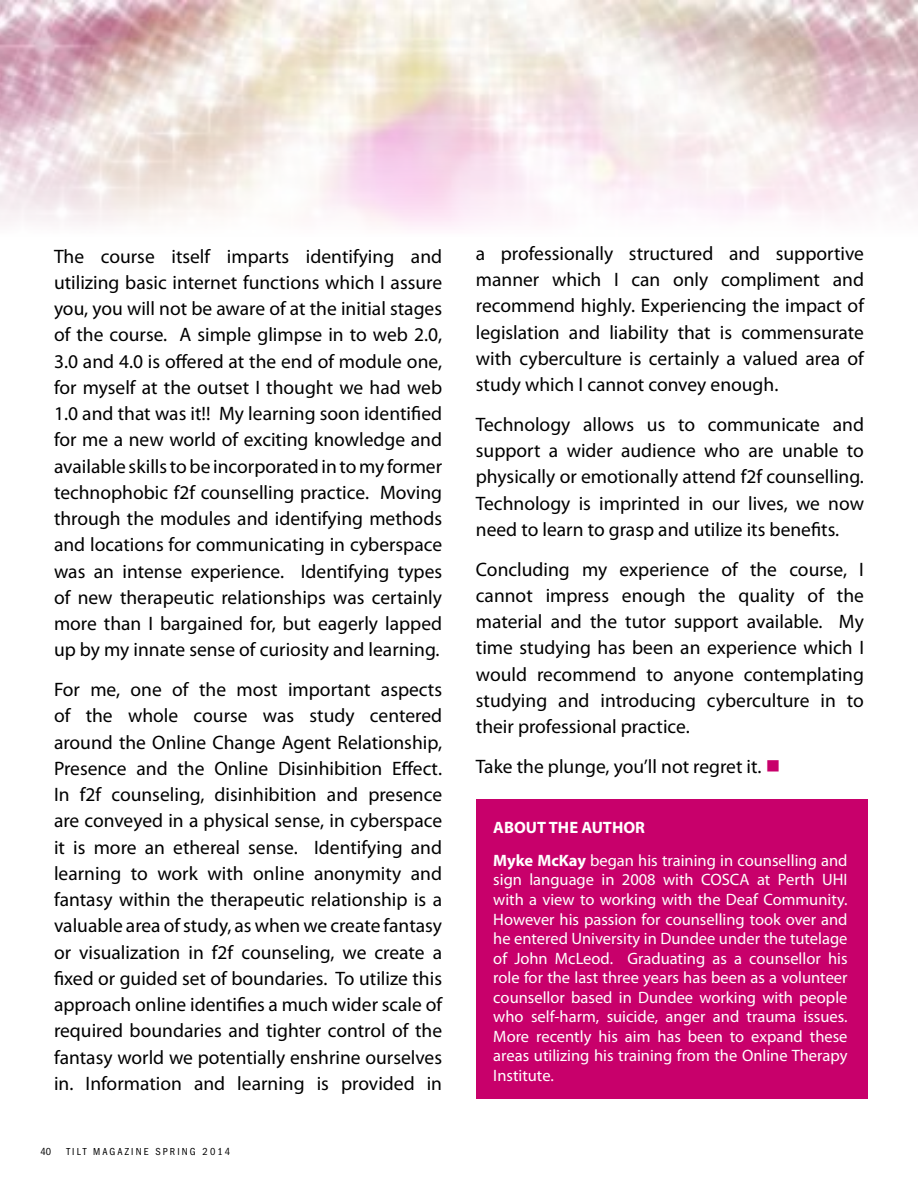
<style>
.page{position:relative;width:918px;height:1188px;background:#fff}
.page>*{position:absolute;margin:0;border:0;box-sizing:border-box;transform-origin:0 0}
.t1{font:19.5px/26.2px "Myriad Pro";color:#000;text-align:justify}
.t2{font:16.5px/19.5px "Myriad Pro";color:#fff}
.t3{font:condensed 10.5px "ITC Franklin Gothic Std";letter-spacing:.2em;color:#000}
.s1{color:#c8006b}
.s2{font-weight:700}
</style>
<div class="page">
<div style="left:476px;top:799px;width:391px;height:300px;background:#c8006b"></div>
<p class="t1" style="left:54px;top:243px;width:390px">The course itself imparts identifying and utilizing basic internet functions which I assure you, you will not be aware of at the initial stages of the course. A simple glimpse in to web 2.0, 3.0 and 4.0 is offered at the end of module one, for myself at the outset I thought we had web 1.0 and that was it!! My learning soon identified for me a new world of exciting knowledge and available skills to be incorporated in to my former technophobic f2f counselling practice. Moving through the modules and identifying methods and locations for communicating in cyberspace was an intense experience. Identifying types of new therapeutic relationships was certainly more than I bargained for, but eagerly lapped up by my innate sense of curiosity and learning.</p>
<p class="t1" style="left:54px;top:676px;width:390px">For me, one of the most important aspects of the whole course was study centered around the Online Change Agent Relationship, Presence and the Online Disinhibition Effect.<br>In f2f counseling, disinhibition and presence are conveyed in a physical sense, in cyberspace it is more an ethereal sense. Identifying and learning to work with online anonymity and fantasy within the therapeutic relationship is a valuable area of study, as when we create fantasy or visualization in f2f counseling, we create a fixed or guided set of boundaries. To utilize this approach online identifies a much wider scale of required boundaries and tighter control of the fantasy world we potentially enshrine ourselves in. Information and learning is provided in</p>
<p class="t3" style="left:40px;top:1145px;width:12px">40</p>
<p class="t3" style="left:66px;top:1145px;width:111px">TILT MAGAZINE SPRING</p>
<p class="t3" style="left:203px;top:1145px;width:29px">2014</p>
<p class="t1" style="left:476px;top:240px;width:390px">a professionally structured and supportive manner which I can only compliment and recommend highly. Experiencing the impact of legislation and liability that is commensurate with cyberculture is certainly a valued area of study which I cannot convey enough.</p>
<p class="t1" style="left:476px;top:411px;width:390px">Technology allows us to communicate and support a wider audience who are unable to physically or emotionally attend f2f counselling.<br>Technology is imprinted in our lives, we now need to learn to grasp and utilize its benefits.</p>
<p class="t1" style="left:476px;top:556px;width:390px">Concluding my experience of the course, I cannot impress enough the quality of the material and the tutor support available. My time studying has been an experience which I would recommend to anyone contemplating studying and introducing cyberculture in to their professional practice.</p>
<p class="t1" style="left:476px;top:753px;width:306px">Take the plunge, you’ll not regret it. <span class="s1">■</span></p>
<p class="t2" style="left:493px;top:811px;width:356px;line-height:33px"><span class="s2">ABOUT THE AUTHOR<br>Myke McKay</span> began his training in counselling and</p>
<p class="t2" style="left:493px;top:870px;width:356px;text-align:justify">sign language in 2008 with COSCA at Perth UHI with a view to working with the Deaf Community.<br>However his passion for counselling took over and he entered University in Dundee under the tutelage of John McLeod. Graduating as a counsellor his role for the last three years has been as a volunteer counsellor based in Dundee working with people who self-harm, suicide, anger and trauma issues.<br>More recently his aim has been to expand these areas utilizing his training from the Online Therapy Institute.</p>
</div>
